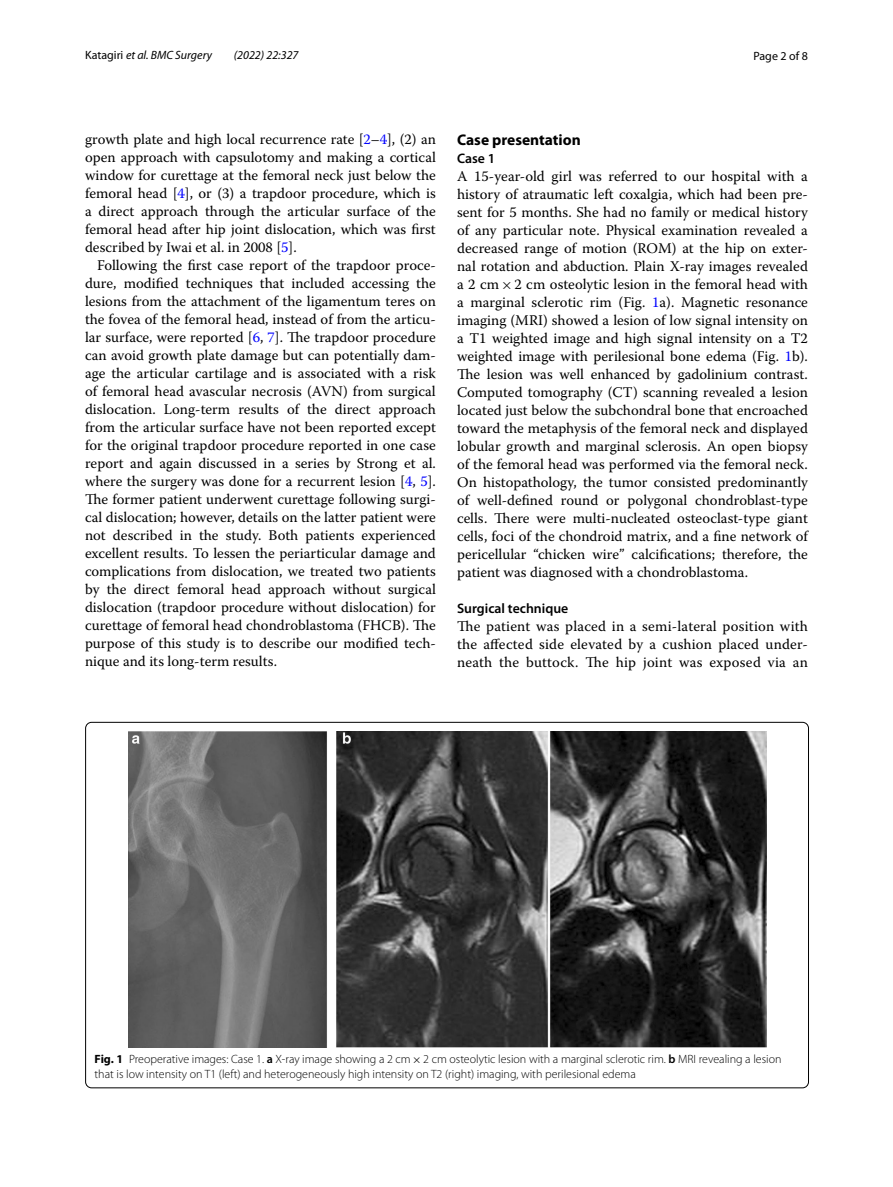
<style>
.page{position:relative;width:893px;height:1187px;background:#fff}
.page>*{position:absolute;margin:0;border:0;box-sizing:border-box;transform-origin:0 0}
.t1{font:700 15.45px "Myriad Pro";color:#000}
.t2{font:14.7px/18px "Warnock Pro";color:#000;text-align:justify}
.t3{font:600 13.8px "Myriad Pro";color:#000}
.t4{font:300 12px/15px "Myriad Pro";color:#000}
.t5{font:italic 12px "Myriad Pro";color:#000}
.t6{font:12px "Myriad Pro";color:#000}
.s1{font-style:normal}
.s2{color:#00f}
.s3{font-family:"MTSY"}
.s4{font-weight:700}
.s5{font-weight:600}
.s6{font-family:"MTSY";font-weight:400}
</style>
<div class="page">
<img style="left:128px;top:731px;width:638px;height:316px">
<p class="t5" style="left:85px;top:48px;width:128px"><span class="s1">Katagiri</span> et al. BMC Surgery</p>
<p class="t5" style="left:234px;top:48px;width:66px">(2022) 22:327</p>
<p class="t6" style="left:753px;top:48px;width:56px">Page 2 of 8</p>
<p class="t2" style="left:85px;top:130px;width:352px">growth plate and high local recurrence rate [<span class="s2">2</span>–<span class="s2">4</span>], (2) an open approach with capsulotomy and making a cortical window for curettage at the femoral neck just below the femoral head [<span class="s2">4</span>], or (3) a trapdoor procedure, which is a direct approach through the articular surface of the femoral head after hip joint dislocation, which was first described by Iwai et al. in 2008 [<span class="s2">5</span>].</p>
<p class="t2" style="left:85px;top:256px;width:352px;text-indent:12px">Following the first case report of the trapdoor proce&shy;dure, modified techniques that included accessing the lesions from the attachment of the ligamentum teres on the fovea of the femoral head, instead of from the articu&shy;lar surface, were reported [<span class="s2">6</span>, <span class="s2">7</span>]. The trapdoor procedure can avoid growth plate damage but can potentially dam&shy;age the articular cartilage and is associated with a risk of femoral head avascular necrosis (AVN) from surgical dislocation. Long-term results of the direct approach from the articular surface have not been reported except for the original trapdoor procedure reported in one case report and again discussed in a series by Strong et al. where the surgery was done for a recurrent lesion [<span class="s2">4</span>, <span class="s2">5</span>].<br>The former patient underwent curettage following surgi&shy;cal dislocation; however, details on the latter patient were not described in the study. Both patients experienced excellent results. To lessen the periarticular damage and complications from dislocation, we treated two patients by the direct femoral head approach without surgical dislocation (trapdoor procedure without dislocation) for curettage of femoral head chondroblastoma (FHCB). The purpose of this study is to describe our modified tech&shy;nique and its long-term results.</p>
<p class="t1" style="left:457px;top:129px;width:125px">Case presentation</p>
<p class="t3" style="left:457px;top:149px;width:40px">Case 1</p>
<p class="t2" style="left:457px;top:166px;width:352px">A 15-year-old girl was referred to our hospital with a history of atraumatic left coxalgia, which had been pre&shy;sent for 5 months. She had no family or medical history of any particular note. Physical examination revealed a decreased range of motion (ROM) at the hip on exter&shy;nal rotation and abduction. Plain X-ray images revealed a 2 cm<span class="s3">×</span>2 cm osteolytic lesion in the femoral head with a marginal sclerotic rim (Fig. <span class="s2">1</span>a). Magnetic resonance imaging (MRI) showed a lesion of low signal intensity on a T1 weighted image and high signal intensity on a T2 weighted image with perilesional bone edema (Fig. <span class="s2">1</span>b).<br>The lesion was well enhanced by gadolinium contrast.<br>Computed tomography (CT) scanning revealed a lesion located just below the subchondral bone that encroached toward the metaphysis of the femoral neck and displayed lobular growth and marginal sclerosis. An open biopsy of the femoral head was performed via the femoral neck.<br>On histopathology, the tumor consisted predominantly of well-defined round or polygonal chondroblast-type cells. There were multi-nucleated osteoclast-type giant cells, foci of the chondroid matrix, and a fine network of pericellular “chicken wire” calcifications; therefore, the patient was diagnosed with a chondroblastoma.</p>
<p class="t3" style="left:457px;top:599px;width:113px">Surgical technique</p>
<p class="t2" style="left:457px;top:616px;width:352px">The patient was placed in a semi-lateral position with the affected side elevated by a cushion placed under&shy;neath the buttock. The hip joint was exposed via an</p>
<p class="t4" style="left:95px;top:1051px;width:688px"><span class="s4">Fig. 1</span> Preoperative images: Case 1. <span class="s5">a</span> X-ray image showing a 2 cm<span class="s6">×</span>2 cm osteolytic lesion with a marginal sclerotic rim. <span class="s5">b</span> MRI revealing a lesion that is low intensity on T1 (left) and heterogeneously high intensity on T2 (right) imaging, with perilesional edema</p>
</div>
